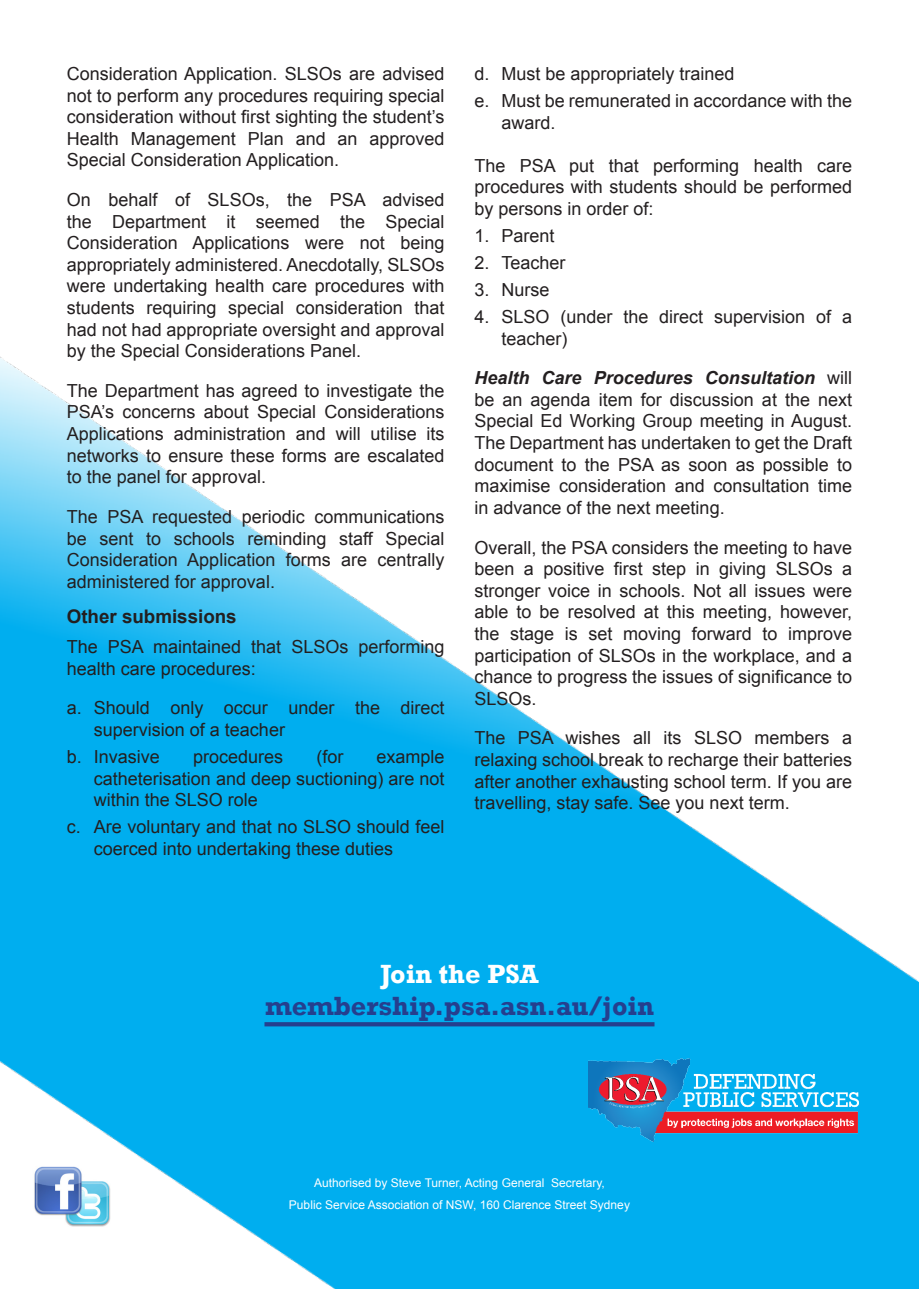
<style>
.page{position:relative;width:919px;height:1289px;background:#fff}
.page>*{position:absolute;margin:0;border:0;box-sizing:border-box;transform-origin:0 0}
.t1{font:700 27px "Rockwell";color:#253f8e}
.t2{font:700 27px "Rockwell";color:#fff}
.Sub_Heading{font:700 18.75px "Arial";color:#231f20}
.Body_text{font:18px/21.6px "Arial";color:#231f20;text-align:justify}
.Body_text-2{font:12px "Arial";color:#fff}
.s1{font-weight:700;font-style:italic}
</style>
<div class="page">
<img style="left:0;top:356px;width:918px;height:932px">
<img style="left:588px;top:1058px;width:270px;height:82px">
<img style="left:21px;top:1160px;width:102px;height:75px">
<svg style="left:264px;top:1022px;width:390px;height:4px;background:#234391"></svg>
<p class="Body_text" style="left:67px;top:63px;width:379px">Consideration Application. SLSOs are advised not to perform any procedures requiring special consideration without first sighting the student’s Health Management Plan and an approved Special Consideration Application.</p>
<p class="Body_text" style="left:67px;top:189px;width:379px">On behalf of SLSOs, the PSA advised the Department it seemed the Special Consideration Applications were not being appropriately administered. Anecdotally, SLSOs were undertaking health care procedures with students requiring special consideration that had not had appropriate oversight and approval by the Special Considerations Panel.</p>
<p class="Body_text" style="left:67px;top:380px;width:379px">The Department has agreed to investigate the PSA’s concerns about Special Considerations Applications administration and will utilise its networks to ensure these forms are escalated to the panel for approval.</p>
<p class="Body_text" style="left:67px;top:506px;width:379px">The PSA requested periodic communications be sent to schools reminding staff Special Consideration Application forms are centrally administered for approval.</p>
<p class="Sub_Heading" style="left:67px;top:604px;width:171px">Other submissions</p>
<p class="Body_text" style="left:67px;top:636px;width:379px">The PSA maintained that SLSOs performing health care procedures:</p>
<p class="Body_text" style="left:94px;top:697px;width:352px;text-indent:-27px">a. Should only occur under the direct supervision of a teacher</p>
<p class="Body_text" style="left:67px;top:746px;width:95px">b. Invasive</p>
<p class="Body_text" style="left:193px;top:746px;width:92px">procedures</p>
<p class="Body_text" style="left:316px;top:746px;width:28px">(for</p>
<p class="Body_text" style="left:94px;top:746px;width:352px;text-indent:283px">example catheterisation and deep suctioning) are not within the SLSO role</p>
<p class="Body_text" style="left:94px;top:816px;width:352px;text-indent:-27px">c. Are voluntary and that no SLSO should feel coerced into undertaking these duties</p>
<p class="Body_text" style="left:474px;top:63px;width:262px">d. Must be appropriately trained</p>
<p class="Body_text" style="left:501px;top:90px;width:352px;text-indent:-27px">e. Must be remunerated in accordance with the award.</p>
<p class="Body_text" style="left:474px;top:155px;width:379px">The PSA put that performing health care procedures with students should be performed by persons in order of:</p>
<p class="Body_text" style="left:474px;top:225px;width:82px">1. Parent</p>
<p class="Body_text" style="left:474px;top:252px;width:93px">2. Teacher</p>
<p class="Body_text" style="left:474px;top:279px;width:77px">3. Nurse</p>
<p class="Body_text" style="left:501px;top:306px;width:352px;text-indent:-27px">4. SLSO (under the direct supervision of a teacher)</p>
<p class="Body_text" style="left:474px;top:367px;width:379px"><span class="s1">Health Care Procedures Consultation</span> will be an agenda item for discussion at the next Special Ed Working Group meeting in August.<br>The Department has undertaken to get the Draft document to the PSA as soon as possible to maximise consideration and consultation time in advance of the next meeting.</p>
<p class="Body_text" style="left:474px;top:536px;width:379px">Overall, the PSA considers the meeting to have been a positive first step in giving SLSOs a stronger voice in schools. Not all issues were able to be resolved at this meeting, however, the stage is set moving forward to improve participation of SLSOs in the workplace, and a chance to progress the issues of significance to SLSOs.</p>
<p class="Body_text" style="left:474px;top:727px;width:379px">The PSA wishes all its SLSO members a relaxing school break to recharge their batteries after another exhausting school term. If you are travelling, stay safe. See you next term.</p>
<p class="t2" style="left:380px;top:957px;width:160px">Join the PSA</p>
<p class="t1" style="left:265px;top:989px;width:390px">membership.psa.asn.au/join</p>
<p class="Body_text-2" style="left:314px;top:1175px;width:292px">Authorised by Steve Turner, Acting General Secretary,</p>
<p class="Body_text-2" style="left:289px;top:1196px;width:342px">Public Service Association of NSW, 160 Clarence Street Sydney</p>
</div>
